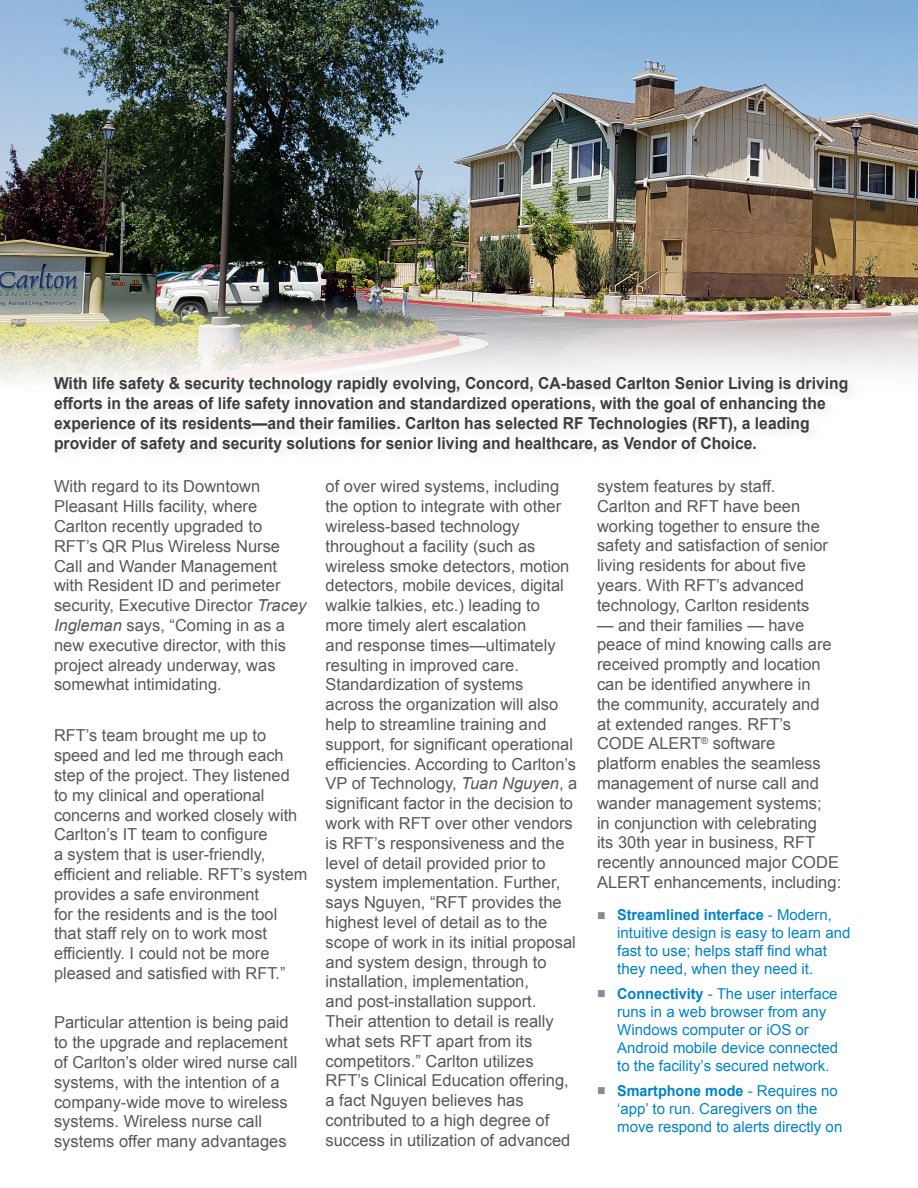
<style>
.page{position:relative;width:918px;height:1188px;background:#fff}
.page>*{position:absolute;margin:0;border:0;box-sizing:border-box;transform-origin:0 0}
.Heading_with_First_P{font:16.5px/19.8px "Arial";color:#57585a}
.Heading_with_First_P-2{font:700 16.5px/19.8px "Arial";color:#3e3e3f;scale:.95 1}
.t1{font:15px/18px "Arial";color:#0083c8}
.s1{font-style:italic}
.s2{color:#818e98}
.s3{font-weight:700}
</style>
<div class="page">
<img style="left:0;top:0;width:918px;height:380px">
<div style="left:51px;top:374px;width:809px;height:90px;background:#fafafa"></div>
<p class="Heading_with_First_P-2" style="left:54px;top:374px;width:838px">With life safety &amp; security technology rapidly evolving, Concord, CA-based Carlton Senior Living is driving efforts in the areas of life safety innovation and standardized operations, with the goal of enhancing the experience of its residents—and their families. Carlton has selected RF Technologies (RFT), a leading provider of safety and security solutions for senior living and healthcare, as Vendor of Choice.</p>
<p class="Heading_with_First_P" style="left:54px;top:477px;width:254px">With regard to its Downtown<br>Pleasant Hills facility, where<br>Carlton recently upgraded to<br>RFT’s QR Plus Wireless Nurse<br>Call and Wander Management with Resident ID and perimeter security, Executive Director <span class="s1">Tracey<br>Ingleman</span> says, “Coming in as a new executive director, with this project already underway, was somewhat intimidating.</p>
<p class="Heading_with_First_P" style="left:54px;top:726px;width:255px">RFT’s team brought me up to speed and led me through each step of the project. They listened to my clinical and operational concerns and worked closely with<br>Carlton’s IT team to configure<br>a system that is user-friendly, efficient and reliable. RFT’s system provides a safe environment<br>for the residents and is the tool that staff rely on to work most efficiently. I could not be more pleased and satisfied with RFT.”</p>
<p class="Heading_with_First_P" style="left:54px;top:1013px;width:245px">Particular attention is being paid to the upgrade and replacement of Carlton’s older wired nurse call systems, with the intention of a company-wide move to wireless systems. Wireless nurse call systems offer many advantages</p>
<p class="Heading_with_First_P" style="left:326px;top:477px;width:253px">of over wired systems, including the option to integrate with other wireless-based technology throughout a facility (such as wireless smoke detectors, motion detectors, mobile devices, digital walkie talkies, etc.) leading to more timely alert escalation<br>and response times—ultimately resulting in improved care.<br>Standardization of systems<br>across the organization will also help to streamline training and support, for significant operational efficiencies. According to Carlton’s<br>VP of Technology, <span class="s1">Tuan Nguyen</span>, a significant factor in the decision to work with RFT over other vendors is RFT’s responsiveness and the level of detail provided prior to system implementation. Further, says Nguyen, “RFT provides the highest level of detail as to the scope of work in its initial proposal and system design, through to installation, implementation,<br>and post-installation support.<br>Their attention to detail is really what sets RFT apart from its competitors.” Carlton utilizes<br>RFT’s Clinical Education offering, a fact Nguyen believes has contributed to a high degree of success in utilization of advanced</p>
<p class="Heading_with_First_P" style="left:597px;top:477px;width:180px">system features by staff.</p>
<p class="Heading_with_First_P" style="left:597px;top:496px;width:233px">Carlton and RFT have been working together to ensure the safety and satisfaction of senior living residents for about five years. With RFT’s advanced technology, Carlton residents</p>
<p class="Heading_with_First_P" style="left:597px;top:615px;width:246px">— and their families — have peace of mind knowing calls are received promptly and location can be identified anywhere in<br>the community, accurately and<br>at extended ranges. RFT’s<br>CODE ALERT<sup>®</sup> software<br>platform enables the seamless management of nurse call and wander management systems;<br>in conjunction with celebrating<br>its 30th year in business, RFT recently announced major CODE<br>ALERT enhancements, including:</p>
<p class="t1" style="left:617px;top:906px;width:235px;text-indent:-20px"><span class="s2">■</span> <span class="s3">Streamlined interface</span> - Modern, intuitive design is easy to learn and fast to use; helps staff find what they need, when they need it.</p>
<p class="t1" style="left:617px;top:985px;width:222px;text-indent:-20px"><span class="s2">■</span> <span class="s3">Connectivity</span> - The user interface runs in a web browser from any<br>Windows computer or iOS or<br>Android mobile device connected to the facility’s secured network.</p>
<p class="t1" style="left:617px;top:1082px;width:227px;text-indent:-20px"><span class="s2">■</span> <span class="s3">Smartphone mode</span> - Requires no ‘app’ to run. Caregivers on the move respond to alerts directly on</p>
</div>
